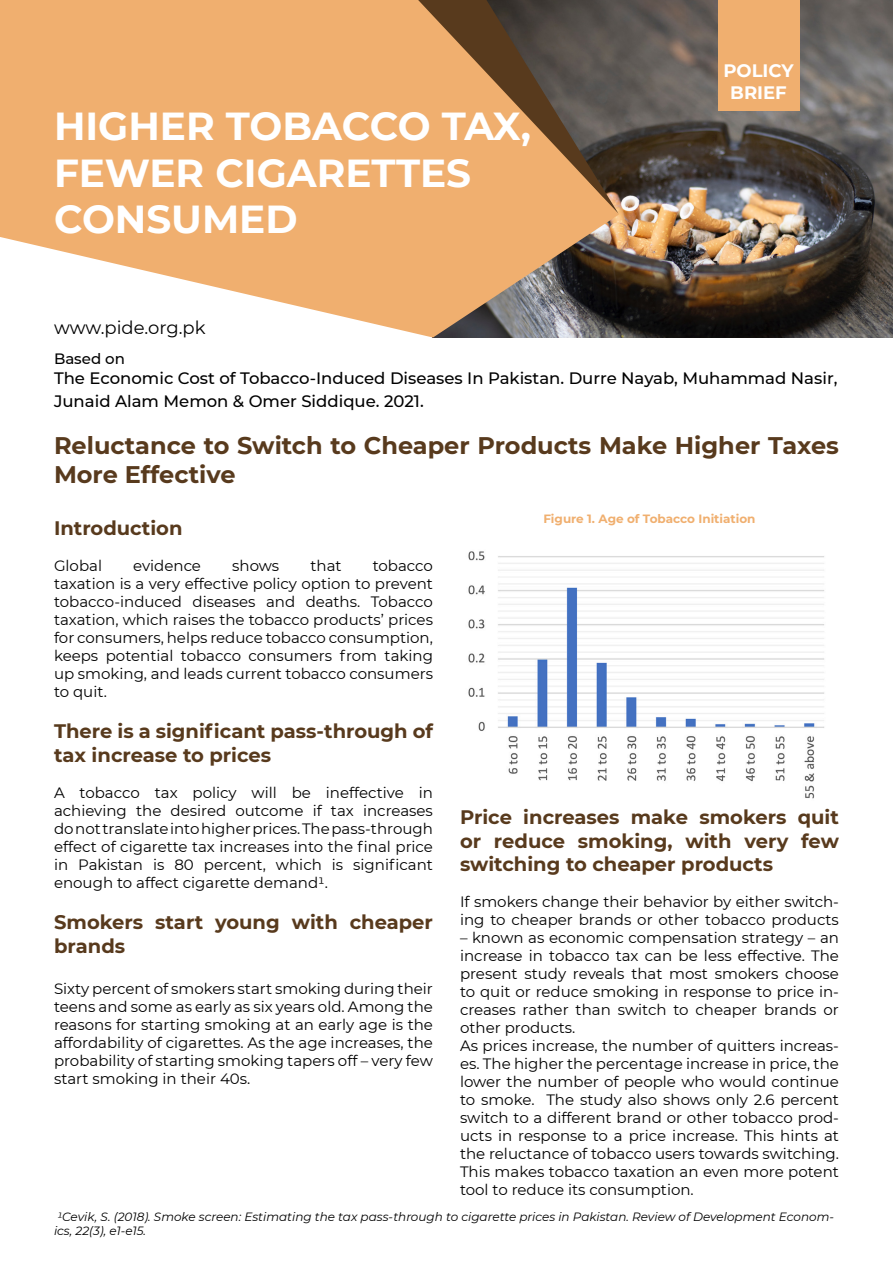
<style>
.page{position:relative;width:893px;height:1263px;background:#fff}
.page>*{position:absolute;margin:0;border:0;box-sizing:border-box;transform-origin:0 0}
.t1{font:700 39px/46.8px "Montserrat";color:#fff}
.t2{font:700 24px/28.8px "Montserrat";color:#583a1d}
.t3{font:700 19.5px/23.4px "Montserrat";color:#583a1d}
.t4{font:18px "Montserrat";color:#000}
.t5{font:700 18px/21.6px "Montserrat";color:#fff;text-align:center}
.t6{font:500 16.5px/23.4px "Montserrat";color:#000}
.t7{font:15px/18px "Montserrat";color:#000;text-align:justify}
.t8{font:500 15px "Montserrat";color:#000}
.t9{font:italic 12px/14.4px "Montserrat";color:#000}
.t10{font:700 12px "Montserrat";color:#f0af6f}
</style>
<div class="page">
<img style="left:619px;top:0;width:274px;height:338px">
<svg style="left:0;top:0;width:619px;height:338px;background:#e7b380"></svg>
<svg style="left:418px;top:0;width:200px;height:214px;background:#a67d55"></svg>
<div style="left:718px;top:0;width:82px;height:111px;background:#f0af6f"></div>
<img style="left:468px;top:551px;width:356px;height:248px">
<p class="t1" style="left:54px;top:101px;width:478px">HIGHER TOBACCO TAX,<br>FEWER CIGARETTES<br>CONSUMED</p>
<p class="t4" style="left:54px;top:315px;width:153px">www.pide.org.pk</p>
<p class="t5" style="left:723px;top:59px;width:72px">POLICY<br>BRIEF</p>
<p class="t8" style="left:54px;top:348px;width:73px">Based on</p>
<p class="t6" style="left:54px;top:365px;width:785px">The Economic Cost of Tobacco-Induced Diseases In Pakistan. Durre Nayab, Muhammad Nasir,<br>Junaid Alam Memon &amp; Omer Siddique. 2021.</p>
<p class="t2" style="left:54px;top:430px;width:786px">Reluctance to Switch to Cheaper Products Make Higher Taxes<br>More Effective</p>
<p class="t3" style="left:54px;top:515px;width:130px">Introduction</p>
<p class="t7" style="left:54px;top:556px;width:50px">Global</p>
<p class="t7" style="left:133px;top:556px;width:69px">evidence</p>
<p class="t7" style="left:232px;top:556px;width:49px">shows</p>
<p class="t7" style="left:310px;top:556px;width:33px">that</p>
<p class="t7" style="left:54px;top:556px;width:380px;text-indent:319px">tobacco taxation is a very effective policy option to prevent tobacco-induced diseases and deaths. Tobacco taxation, which raises the tobacco products’ prices for consumers, helps reduce tobacco consumption, keeps potential tobacco consumers from taking up smoking, and leads current tobacco consumers to quit.</p>
<p class="t3" style="left:54px;top:719px;width:380px">There is a significant pass-through of tax increase to prices</p>
<p class="t7" style="left:54px;top:783px;width:380px">A tobacco tax policy will be ineffective in achieving the desired outcome if tax increases do not translate into higher prices. The pass-through effect of cigarette tax increases into the final price in Pakistan is 80 percent, which is significant enough to affect cigarette demand1.</p>
<p class="t3" style="left:54px;top:909px;width:380px">Smokers start young with cheaper brands</p>
<p class="t7" style="left:54px;top:979px;width:381px">Sixty percent of smokers start smoking during their teens and some as early as six years old. Among the reasons for starting smoking at an early age is the affordability of cigarettes. As the age increases, the probability of starting smoking tapers off – very few start smoking in their 40s.</p>
<p class="t10" style="left:543px;top:510px;width:214px">Figure 1. Age of Tobacco Initiation</p>
<p class="t3" style="left:460px;top:805px;width:380px;text-align:justify">Price increases make smokers quit or reduce smoking, with very few switching to cheaper products</p>
<p class="t7" style="left:460px;top:892px;width:380px">If smokers change their behavior by either switch&shy;ing to cheaper brands or other tobacco products</p>
<p class="t7" style="left:460px;top:928px;width:381px">– known as economic compensation strategy – an increase in tobacco tax can be less effective. The present study reveals that most smokers choose to quit or reduce smoking in response to price in&shy;creases rather than switch to cheaper brands or other products.</p>
<p class="t7" style="left:460px;top:1036px;width:380px">As prices increase, the number of quitters increas&shy;es. The higher the percentage increase in price, the lower the number of people who would continue to smoke. The study also shows only 2.6 percent switch to a different brand or other tobacco prod&shy;ucts in response to a price increase. This hints at the reluctance of tobacco users towards switching.<br>This makes tobacco taxation an even more potent tool to reduce its consumption.</p>
<p class="t9" style="left:54px;top:1209px;width:781px">1Cevik, S. (2018). Smoke screen: Estimating the tax pass‐through to cigarette prices in Pakistan. Review of Development Econom&shy;ics, 22(3), e1-e15.</p>
</div>
